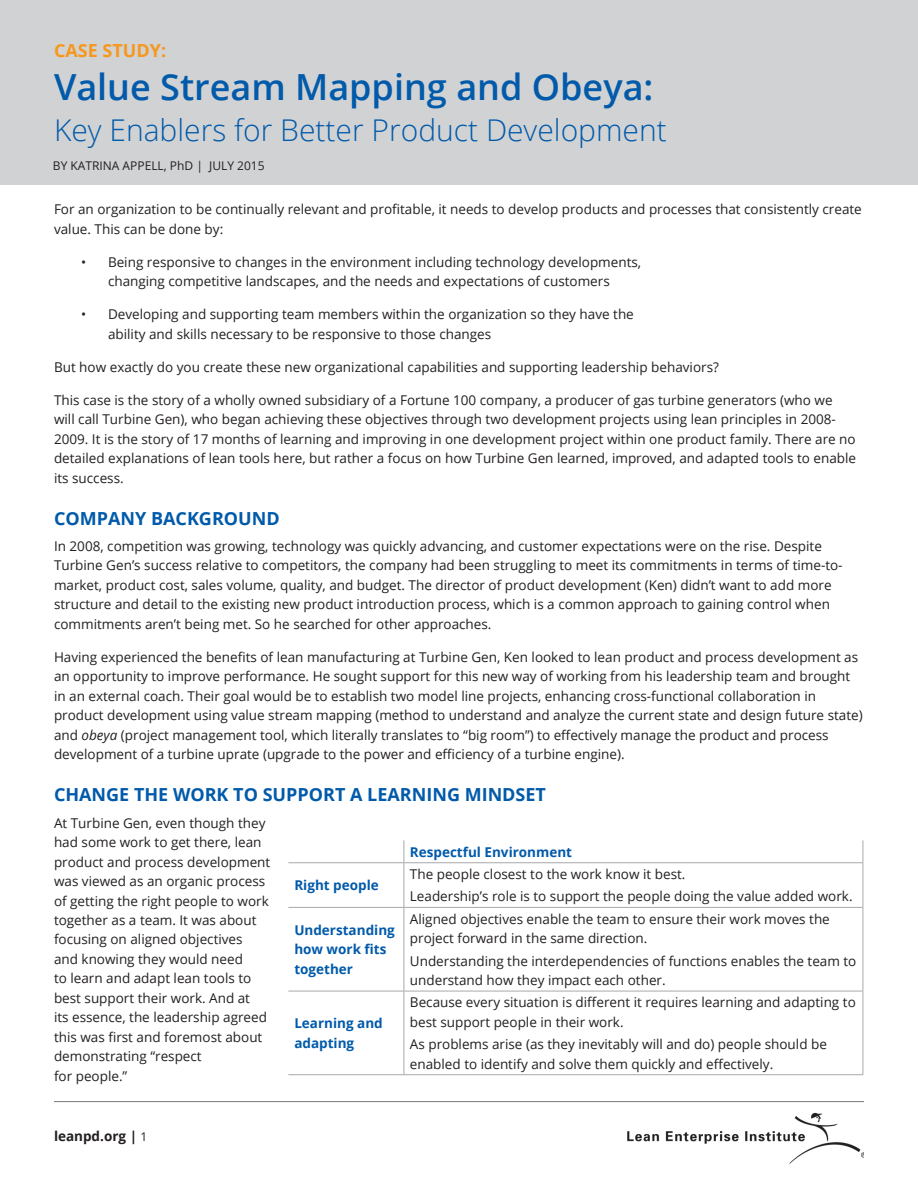
<style>
.page{position:relative;width:918px;height:1188px;background:#fff}
.page>*{position:absolute;margin:0;border:0;box-sizing:border-box;transform-origin:0 0}
.t1{font:600 36px "Open Sans";color:#015aaa}
.t2{font:300 30px "Open Sans";color:#015aaa}
.t3{font:700 18px "Open Sans";color:#015aaa}
.t4{font:700 18px "Open Sans";color:#f7971d}
.t5{font:13.5px/19.5px "Open Sans";color:#231f20}
.t6{font:700 13.5px/19.5px "Open Sans";color:#015aaa}
.t7{font:700 13.5px "Open Sans";color:#231f20}
.t8{font:12px "Open Sans";color:#231f20}
.s1{font-style:italic}
.s2{font-weight:400;font-size:12px}
</style>
<div class="page">
<img style="left:624px;top:1102px;width:240px;height:63px">
<hr style="left:54px;top:1101px;width:810px;height:1px;background:#76787b">
<div style="left:0;top:0;width:918px;height:184px;background:#d1d2d4"></div>
<hr style="left:288px;top:862px;width:116px;height:1px;background:#a8a9ad">
<hr style="left:404px;top:862px;width:459px;height:1px;background:#a8a9ad">
<hr style="left:404px;top:908px;width:1px;height:41px;background:#a8a9ad">
<hr style="left:863px;top:908px;width:1px;height:41px;background:#a8a9ad">
<hr style="left:404px;top:949px;width:1px;height:42px;background:#a8a9ad">
<hr style="left:863px;top:949px;width:1px;height:42px;background:#a8a9ad">
<hr style="left:288px;top:991px;width:116px;height:1px;background:#a8a9ad">
<hr style="left:404px;top:991px;width:459px;height:1px;background:#a8a9ad">
<hr style="left:288px;top:907px;width:116px;height:1px;background:#a8a9ad">
<svg style="left:404px;top:840px;width:1px;height:67px"></svg>
<svg style="left:863px;top:840px;width:1px;height:67px"></svg>
<hr style="left:404px;top:907px;width:459px;height:1px;background:#a8a9ad">
<hr style="left:288px;top:1074px;width:116px;height:1px;background:#a8a9ad">
<hr style="left:404px;top:991px;width:1px;height:42px;background:#a8a9ad">
<hr style="left:863px;top:991px;width:1px;height:42px;background:#a8a9ad">
<hr style="left:404px;top:1033px;width:1px;height:41px;background:#a8a9ad">
<hr style="left:863px;top:1033px;width:1px;height:41px;background:#a8a9ad">
<hr style="left:404px;top:1074px;width:459px;height:1px;background:#a8a9ad">
<h3 class="t4" style="left:54px;top:38px;width:114px">Case study:</h3>
<h1 class="t1" style="left:54px;top:62px;width:601px">Value Stream Mapping and Obeya:</h1>
<h2 class="t2" style="left:54px;top:109px;width:614px">Key Enablers for Better Product Development</h2>
<p class="t8" style="left:53px;top:157px;width:213px">by Katri na Appell, PhD | July 2015</p>
<p class="t5" style="left:54px;top:199px;width:809px">For an organization to be continually relevant and profitable, it needs to develop products and processes that consistently create value. This can be done by:</p>
<p class="t5" style="left:81px;top:252px;width:562px;text-align:center">• Being responsive to changes in the environment including technology developments, changing competitive landscapes, and the needs and expectations of customers</p>
<p class="t5" style="left:108px;top:304px;width:527px;text-indent:-27px">• Developing and supporting team members within the organization so they have the ability and skills necessary to be responsive to those changes</p>
<p class="t5" style="left:54px;top:357px;width:666px">But how exactly do you create these new organizational capabilities and supporting leadership behaviors?</p>
<p class="t5" style="left:54px;top:390px;width:804px">This case is the story of a wholly owned subsidiary of a Fortune 100 company, a producer of gas turbine generators (who we will call Turbine Gen), who began achieving these objectives through two development projects using lean principles in 2008- 2009. It is the story of 17 months of learning and improving in one development project within one product family. There are no detailed explanations of lean tools here, but rather a focus on how Turbine Gen learned, improved, and adapted tools to enable its success.</p>
<h3 class="t3" style="left:54px;top:505px;width:227px">Company Background</h3>
<p class="t5" style="left:54px;top:536px;width:790px">In 2008, competition was growing, technology was quickly advancing, and customer expectations were on the rise. Despite Turbine Gen’s success relative to competitors, the company had been struggling to meet its commitments in terms of time-to&shy;market, product cost, sales volume, quality, and budget. The director of product development (Ken) didn’t want to add more structure and detail to the existing new product introduction process, which is a common approach to gaining control when commitments aren’t being met. So he searched for other approaches.</p>
<p class="t5" style="left:54px;top:647px;width:810px">Having experienced the benefits of lean manufacturing at Turbine Gen, Ken looked to lean product and process development as an opportunity to improve performance. He sought support for this new way of working from his leadership team and brought in an external coach. Their goal would be to establish two model line projects, enhancing cross-functional collaboration in product development using value stream mapping (method to understand and analyze the current state and design future state) and <span class="s1">obeya</span> (project management tool, which literally translates to “big room”) to effectively manage the product and process development of a turbine uprate (upgrade to the power and efficiency of a turbine engine).</p>
<h3 class="t3" style="left:54px;top:782px;width:494px">Change the Work to Support a Learning M indset</h3>
<p class="t5" style="left:54px;top:813px;width:218px">At Turbine Gen, even though they had some work to get there, lean product and process development was viewed as an organic process of getting the right people to work together as a team. It was about focusing on aligned objectives<br>and knowing they would need<br>to learn and adapt lean tools to best support their work. And at<br>its essence, the leadership agreed this was first and foremost about demonstrating “respect<br>for people.”</p>
<p class="t6" style="left:410px;top:842px;width:164px">Respectful Environment</p>
<p class="t6" style="left:294px;top:875px;width:86px">Right people</p>
<p class="t5" style="left:410px;top:863px;width:444px;line-height:22.4px">The people closest to the work know it best.<br>Leadership’s role is to support the people doing the value added work.</p>
<p class="t6" style="left:294px;top:920px;width:102px">U nderstanding how work fits together</p>
<p class="t5" style="left:410px;top:909px;width:421px">Aligned objectives enable the team to ensure their work moves the project forward in the same direction.</p>
<p class="t5" style="left:410px;top:951px;width:448px">U nderstanding the interdependencies of functions enables the team to understand how they impact each other.</p>
<p class="t5" style="left:410px;top:992px;width:447px">Because every situation is different it requires learning and adapting to best support people in their work.</p>
<p class="t5" style="left:410px;top:1034px;width:419px">As problems arise (as they inevitably will and do) people should be enabled to identify and solve them quickly and effectively.</p>
<p class="t6" style="left:294px;top:1013px;width:90px">Learning and adapting</p>
<p class="t7" style="left:54px;top:1127px;width:95px">leanpd.org | <span class="s2">1</span></p>
</div>
